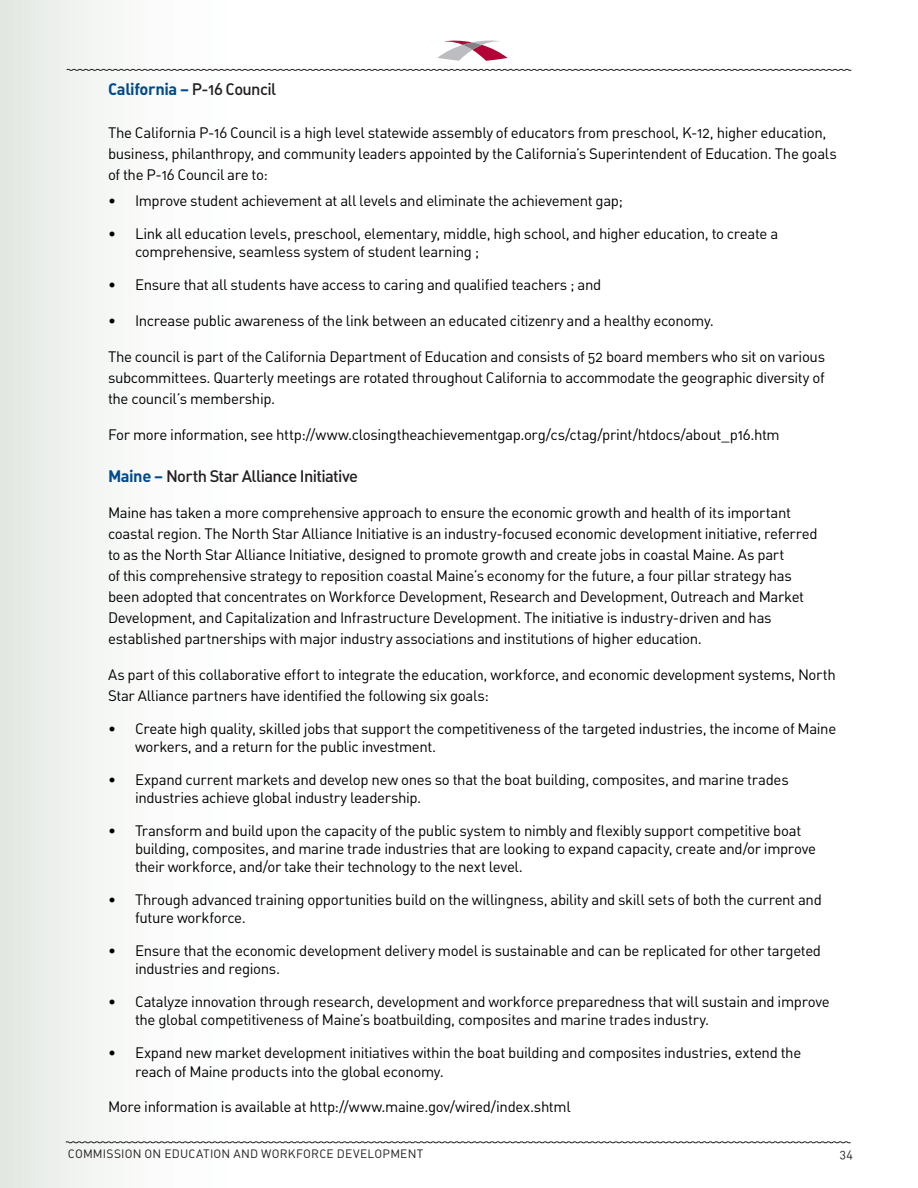
<style>
.page{position:relative;width:918px;height:1188px;background:#fff}
.page>*{position:absolute;margin:0;border:0;box-sizing:border-box;transform-origin:0 0}
.t1{font:16.5px "DIN Medium Alternate";letter-spacing:-.04em;color:#231f20}
.t2{font:16.5px "DIN Bold Alternate";letter-spacing:-.025em;color:#004a8d}
.Normal__Web{font:15px/21px "DIN Regular Alternate";letter-spacing:-.025em;color:#000}
.List_Paragraph{font:15px/18px "DIN Regular Alternate";letter-spacing:-.025em;color:#000}
.t3{font:12px "DIN Regular Alternate";letter-spacing:.015em;color:#231f20}
.s1{font-family:"DIN Medium Alternate";color:#231f20}
.s2{font-family:"DIN Bold Alternate";color:#004a8d}
</style>
<div class="page">
<div style="left:0;top:0;width:289px;height:1188px;background:linear-gradient(to right,#e8ece7,#fff)"></div>
<svg style="left:65px;top:1141px;width:786px;height:3px"></svg>
<svg style="left:437px;top:40px;width:71px;height:21px"></svg>
<svg style="left:66px;top:69px;width:786px;height:2px;background:#888586"></svg>
<p class="t2" style="left:108px;top:78px;width:170px">California – <span class="s1">P-16 Council</span></p>
<p class="Normal__Web" style="left:108px;top:122px;width:730px">The California P-16 Council is a high level statewide assembly of educators from preschool, K-12, higher education, business, philanthropy, and community leaders appointed by the California’s Superintendent of Education. The goals of the P-16 Council are to:</p>
<p class="List_Paragraph" style="left:108px;top:191px;width:516px">• Improve student achievement at all levels and eliminate the achievement gap;</p>
<p class="List_Paragraph" style="left:135px;top:224px;width:645px;text-indent:-27px">• Link all education levels, preschool, elementary, middle, high school, and higher education, to create a comprehensive, seamless system of student learning ;</p>
<p class="List_Paragraph" style="left:108px;top:275px;width:495px">• Ensure that all students have access to caring and qualified teachers ; and</p>
<p class="List_Paragraph" style="left:108px;top:311px;width:607px">• Increase public awareness of the link between an educated citizenry and a healthy economy.</p>
<p class="Normal__Web" style="left:108px;top:346px;width:719px;text-align:justify">The council is part of the California Department of Education and consists of 52 board members who sit on various subcommittees. Quarterly meetings are rotated throughout California to accommodate the geographic diversity of the council’s membership.</p>
<p class="Normal__Web" style="left:108px;top:424px;width:673px">For more information, see http://www.closingtheachievementgap.org/cs/ctag/print/htdocs/about_p16.htm</p>
<p class="t1" style="left:108px;top:465px;width:252px"><span class="s2">Maine –</span> North Star Alliance Initiative</p>
<p class="Normal__Web" style="left:108px;top:502px;width:711px">Maine has taken a more comprehensive approach to ensure the economic growth and health of its important coastal region. The North Star Alliance Initiative is an industry-focused economic development initiative, referred to as the North Star Alliance Initiative, designed to promote growth and create jobs in coastal Maine. As part<br>of this comprehensive strategy to reposition coastal Maine’s economy for the future, a four pillar strategy has been adopted that concentrates on Workforce Development, Research and Development, Outreach and Market Development, and Capitalization and Infrastructure Development. The initiative is industry-driven and has established partnerships with major industry associations and institutions of higher education.</p>
<p class="Normal__Web" style="left:108px;top:664px;width:729px">As part of this collaborative effort to integrate the education, workforce, and economic development systems, North<br>Star Alliance partners have identified the following six goals:</p>
<p class="Normal__Web" style="left:135px;top:719px;width:703px;line-height:18px;text-indent:-27px">• Create high quality, skilled jobs that support the competitiveness of the targeted industries, the income of Maine workers, and a return for the public investment.</p>
<p class="Normal__Web" style="left:135px;top:770px;width:655px;line-height:18px;text-indent:-27px">• Expand current markets and develop new ones so that the boat building, composites, and marine trades industries achieve global industry leadership.</p>
<p class="Normal__Web" style="left:135px;top:821px;width:683px;line-height:18px;text-indent:-27px">• Transform and build upon the capacity of the public system to nimbly and flexibly support competitive boat building, composites, and marine trade industries that are looking to expand capacity, create and/or improve their workforce, and/or take their technology to the next level.</p>
<p class="Normal__Web" style="left:135px;top:890px;width:688px;line-height:18px;text-indent:-27px">• Through advanced training opportunities build on the willingness, ability and skill sets of both the current and future workforce.</p>
<p class="Normal__Web" style="left:135px;top:941px;width:688px;line-height:18px;text-indent:-27px">• Ensure that the economic development delivery model is sustainable and can be replicated for other targeted industries and regions.</p>
<p class="Normal__Web" style="left:135px;top:992px;width:696px;line-height:18px;text-indent:-27px">• Catalyze innovation through research, development and workforce preparedness that will sustain and improve the global competitiveness of Maine’s boatbuilding, composites and marine trades industry.</p>
<p class="List_Paragraph" style="left:135px;top:1042px;width:668px;line-height:19.5px;text-indent:-27px">• Expand new market development initiatives within the boat building and composites industries, extend the reach of Maine products into the global economy.</p>
<p class="Normal__Web" style="left:108px;top:1096px;width:464px">More information is available at http://www.maine.gov/wired/index.shtml</p>
<p class="t3" style="left:68px;top:1146px;width:357px">COMMISSION ON EDUCATION AND WORKFORCE DEVELOPMENT</p>
<p class="t3" style="left:840px;top:1146px;width:15px">34</p>
</div>
